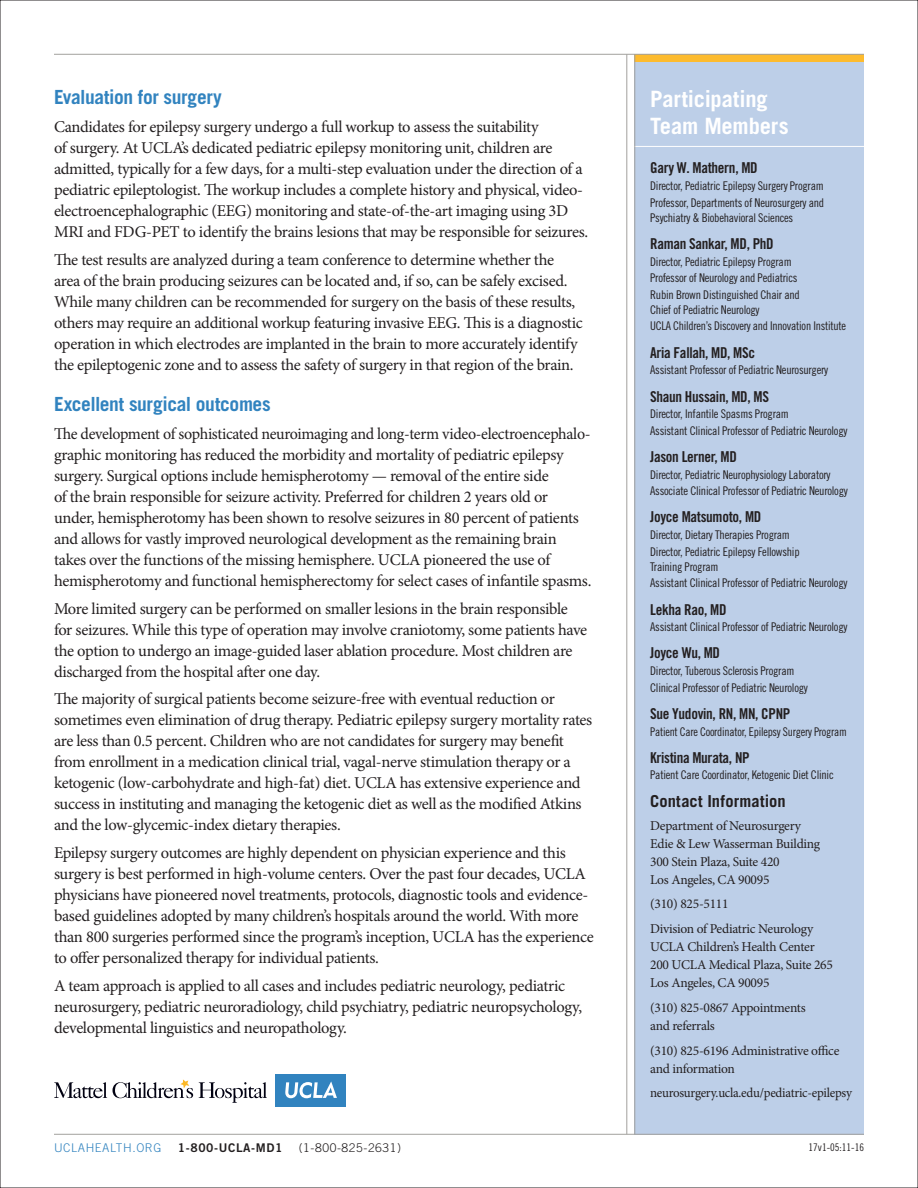
<style>
.page{position:relative;width:918px;height:1188px;background:#fff}
.page>*{position:absolute;margin:0;border:0;box-sizing:border-box;transform-origin:0 0}
.Sidebar_head{font:700 22.5px/27px "Trade Gothic";letter-spacing:-.005em;color:#fff}
.Blue_Subhead{font:700 19.5px "Trade Gothic";letter-spacing:-.02em;color:#3183bf}
.Body_copy{font:16.5px/21px "Minion Pro";letter-spacing:-.02em;color:#231f20}
.t1{font:700 16.5px "Trade Gothic";letter-spacing:.01em;color:#231f20}
.Faculty_Name{font:15px "Trade Gothic Bold Cond Twenty";letter-spacing:-.02em;color:#231f20}
.Sidebar_Copy{font:13.5px/18px "Minion Pro";letter-spacing:-.02em;color:#231f20}
.Sidebar_Copy-2{font:13.5px "Minion Pro";letter-spacing:-.02em;color:#231f20;scale:.96 1}
.Faculty_details{font:12px/15px "Trade Gothic Cond Eighteen";letter-spacing:-.02em;color:#231f20}
.t2{font:300 12px "Trade Gothic";letter-spacing:.05em;color:#231f20}
.t3{font:300 12px "Trade Gothic";letter-spacing:.05em;color:#3183bf}
.t4{font:12px "Trade Gothic Bold Two";letter-spacing:.05em;color:#231f20}
.t5{font:10.5px "Trade Gothic Cond Eighteen";color:#231f20}
</style>
<div class="page">
<div style="left:634px;top:58px;width:230px;height:1076px;background:#bdcfe8"></div>
<hr style="left:633px;top:146px;width:233px;height:1px;background:#fff">
<div style="left:634px;top:54px;width:230px;height:8px;background:#fdbb2e"></div>
<hr style="left:54px;top:1134px;width:810px;height:1px;background:#a2a19e">
<hr style="left:627px;top:54px;width:1px;height:1080px;background:#a2a19e">
<hr style="left:54px;top:54px;width:810px;height:1px;background:#a2a19e">
<hr style="left:634px;top:54px;width:1px;height:1080px;background:#a2a19e">
<div style="left:275px;top:1074px;width:71px;height:33px;background:#3183bf"></div>
<svg style="left:285px;top:1082px;width:52px;height:16px"></svg>
<svg style="left:54px;top:1082px;width:53px;height:16px"></svg>
<svg style="left:113px;top:1080px;width:80px;height:18px"></svg>
<svg style="left:199px;top:1082px;width:68px;height:21px"></svg>
<p class="Blue_Subhead" style="left:54px;top:85px;width:169px">Evaluation for surgery</p>
<p class="Body_copy" style="left:54px;top:116px;width:536px">Candidates for epilepsy surgery undergo a full workup to assess the suitability<br>of surgery. At UCLA’s dedicated pediatric epilepsy monitoring unit, children are admitted, typically for a few days, for a multi-step evaluation under the direction of a pediatric epileptologist. The workup includes a complete history and physical, video&shy;electroencephalographic (EEG) monitoring and state-of-the-art imaging using 3D MRI and FDG-PET to identify the brains lesions that may be responsible for seizures.</p>
<p class="Body_copy" style="left:54px;top:249px;width:530px">The test results are analyzed during a team conference to determine whether the area of the brain producing seizures can be located and, if so, can be safely excised.<br>While many children can be recommended for surgery on the basis of these results, others may require an additional workup featuring invasive EEG. This is a diagnostic operation in which electrodes are implanted in the brain to more accurately identify the epileptogenic zone and to assess the safety of surgery in that region of the brain.</p>
<p class="Blue_Subhead" style="left:54px;top:392px;width:218px">Excellent surgical outcomes</p>
<p class="Body_copy" style="left:54px;top:423px;width:539px">The development of sophisticated neuroimaging and long-term video-electroencephalo&shy;graphic monitoring has reduced the morbidity and mortality of pediatric epilepsy surgery. Surgical options include hemispherotomy — removal of the entire side<br>of the brain responsible for seizure activity. Preferred for children 2 years old or under, hemispherotomy has been shown to resolve seizures in 80 percent of patients and allows for vastly improved neurological development as the remaining brain takes over the functions of the missing hemisphere. UCLA pioneered the use of hemispherotomy and functional hemispherectomy for select cases of infantile spasms.</p>
<p class="Body_copy" style="left:54px;top:598px;width:535px">More limited surgery can be performed on smaller lesions in the brain responsible for seizures. While this type of operation may involve craniotomy, some patients have the option to undergo an image-guided laser ablation procedure. Most children are discharged from the hospital after one day.</p>
<p class="Body_copy" style="left:54px;top:689px;width:540px">The majority of surgical patients become seizure-free with eventual reduction or sometimes even elimination of drug therapy. Pediatric epilepsy surgery mortality rates are less than 0.5 percent. Children who are not candidates for surgery may benefit from enrollment in a medication clinical trial, vagal-nerve stimulation therapy or a ketogenic (low-carbohydrate and high-fat) diet. UCLA has extensive experience and success in instituting and managing the ketogenic diet as well as the modified Atkins and the low-glycemic-index dietary therapies.</p>
<p class="Body_copy" style="left:54px;top:842px;width:541px">Epilepsy surgery outcomes are highly dependent on physician experience and this surgery is best performed in high-volume centers. Over the past four decades, UCLA physicians have pioneered novel treatments, protocols, diagnostic tools and evidence&shy;based guidelines adopted by many children’s hospitals around the world. With more than 800 surgeries performed since the program’s inception, UCLA has the experience to offer personalized therapy for individual patients.</p>
<p class="Body_copy" style="left:54px;top:975px;width:530px">A team approach is applied to all cases and includes pediatric neurology, pediatric neurosurgery, pediatric neuroradiology, child psychiatry, pediatric neuropsychology, developmental linguistics and neuropathology.</p>
<p class="t3" style="left:54px;top:1140px;width:109px">UCLAHEALTH.ORG</p>
<p class="t4" style="left:178px;top:1140px;width:106px">1-800-UCLA-MD1</p>
<p class="t2" style="left:299px;top:1140px;width:104px">(1-800-825-2631)</p>
<p class="Sidebar_head" style="left:650px;top:85px;width:140px">Participating<br>Team Members</p>
<p class="Faculty_Name" style="left:650px;top:159px;width:109px">Gary W. Mathern, MD</p>
<p class="Faculty_details" style="left:650px;top:178px;width:175px">Director, Pediatric Epilepsy Surgery Program</p>
<p class="Faculty_details" style="left:650px;top:195px;width:176px">Professor, Departments of Neurosurgery and<br>Psychiatry &amp; Biobehavioral Sciences</p>
<p class="Faculty_Name" style="left:650px;top:234px;width:125px">Raman Sankar, MD, PhD</p>
<p class="Faculty_details" style="left:650px;top:254px;width:143px">Director, Pediatric Epilepsy Program</p>
<p class="Faculty_details" style="left:650px;top:270px;width:149px">Professor of Neurology and Pediatrics</p>
<p class="Faculty_details" style="left:650px;top:287px;width:151px">Rubin Brown Distinguished Chair and<br>Chief of Pediatric Neurology</p>
<p class="Faculty_details" style="left:650px;top:319px;width:197px">UCLA Children’s Discovery and Innovation Institute</p>
<p class="Faculty_Name" style="left:650px;top:343px;width:107px">Aria Fallah, MD, MSc</p>
<p class="Faculty_details" style="left:650px;top:362px;width:180px">Assistant Professor of Pediatric Neurosurgery</p>
<p class="Faculty_Name" style="left:650px;top:387px;width:120px">Shaun Hussain, MD, MS</p>
<p class="Faculty_details" style="left:650px;top:406px;width:140px">Director, Infantile Spasms Program</p>
<p class="Faculty_details" style="left:650px;top:423px;width:199px">Assistant Clinical Professor of Pediatric Neurology</p>
<p class="Faculty_Name" style="left:650px;top:448px;width:88px">Jason Lerner, MD</p>
<p class="Faculty_details" style="left:650px;top:467px;width:182px">Director, Pediatric Neurophysiology Laboratory</p>
<p class="Faculty_details" style="left:650px;top:483px;width:199px">Associate Clinical Professor of Pediatric Neurology</p>
<p class="Faculty_Name" style="left:650px;top:508px;width:113px">Joyce Matsumoto, MD</p>
<p class="Faculty_details" style="left:650px;top:527px;width:141px">Director, Dietary Therapies Program</p>
<p class="Faculty_details" style="left:650px;top:544px;width:151px">Director, Pediatric Epilepsy Fellowship<br>Training Program</p>
<p class="Faculty_details" style="left:650px;top:575px;width:199px">Assistant Clinical Professor of Pediatric Neurology</p>
<p class="Faculty_Name" style="left:650px;top:600px;width:78px">Lekha Rao, MD</p>
<p class="Faculty_details" style="left:650px;top:619px;width:199px">Assistant Clinical Professor of Pediatric Neurology</p>
<p class="Faculty_Name" style="left:650px;top:644px;width:72px">Joyce Wu, MD</p>
<p class="Faculty_details" style="left:650px;top:663px;width:146px">Director, Tuberous Sclerosis Program</p>
<p class="Faculty_details" style="left:650px;top:680px;width:159px">Clinical Professor of Pediatric Neurology</p>
<p class="Faculty_Name" style="left:650px;top:704px;width:142px">Sue Yudovin, RN, MN, CPNP</p>
<p class="Faculty_details" style="left:650px;top:724px;width:198px">Patient Care Coordinator, Epilepsy Surgery Program</p>
<p class="Faculty_Name" style="left:650px;top:748px;width:101px">Kristina Murata, NP</p>
<p class="Faculty_details" style="left:650px;top:767px;width:185px">Patient Care Coordinator, Ketogenic Diet Clinic</p>
<p class="t1" style="left:650px;top:791px;width:137px">Contact Information</p>
<p class="Sidebar_Copy" style="left:650px;top:816px;width:172px">Department of Neurosurgery<br>Edie &amp; Lew Wasserman Building<br>300 Stein Plaza, Suite 420<br>Los Angeles, CA 90095</p>
<p class="Sidebar_Copy" style="left:650px;top:895px;width:80px">(310) 825-5111</p>
<p class="Sidebar_Copy" style="left:650px;top:920px;width:184px">Division of Pediatric Neurology<br>UCLA Children’s Health Center<br>200 UCLA Medical Plaza, Suite 265<br>Los Angeles, CA 90095</p>
<p class="Sidebar_Copy" style="left:650px;top:999px;width:157px">(310) 825-0867 Appointments and referrals</p>
<p class="Sidebar_Copy" style="left:650px;top:1041px;width:191px">(310) 825-6196 Administrative office and information</p>
<p class="Sidebar_Copy-2" style="left:650px;top:1084px;width:212px">neurosurgery.ucla.edu/pediatric-epilepsy</p>
<p class="t5" style="left:809px;top:1141px;width:57px">17v1-05:11-16</p>
</div>
